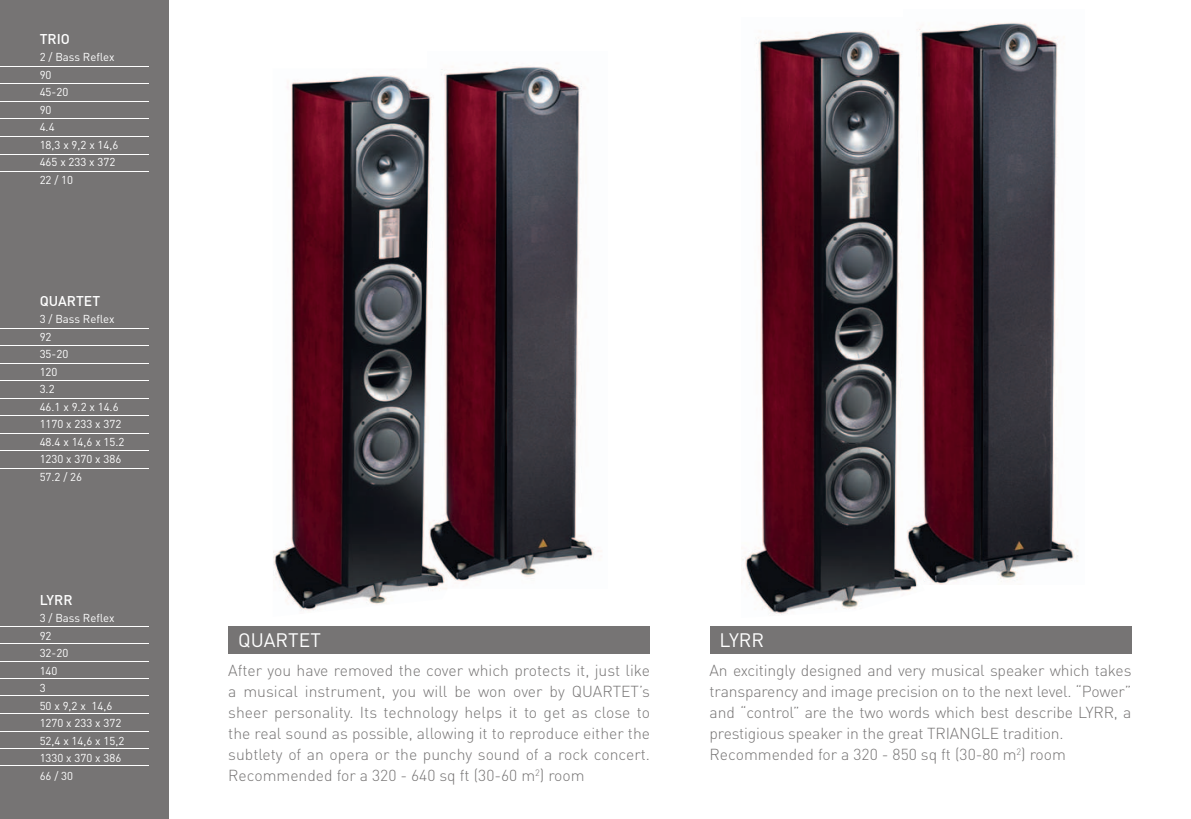
<style>
.page{position:relative;width:1191px;height:819px;background:#fff}
.page>*{position:absolute;margin:0;border:0;box-sizing:border-box;transform-origin:0 0}
.t1{font:19.25px "DIN";color:#fff}
.t2{font:300 15.75px/21px "DIN";letter-spacing:-.01em;color:#767474;text-align:justify}
.t3{font:500 14px "DIN";color:#fff}
.t4{font:11.38px/17.5px "DIN";color:#fff}
</style>
<div class="page">
<div style="left:228px;top:625px;width:422px;height:28px;background:#767474"></div>
<div style="left:709px;top:625px;width:422px;height:28px;background:#767474"></div>
<img style="left:452px;top:66px;width:147px;height:516px">
<img style="left:273px;top:69px;width:179px;height:542px">
<div style="left:0;top:0;width:169px;height:819px;background:#767474"></div>
<img style="left:924px;top:22px;width:154px;height:562px">
<img style="left:741px;top:29px;width:183px;height:586px">
<hr style="left:0;top:66px;width:149px;height:1px;background:#fff">
<hr style="left:0;top:83px;width:149px;height:1px;background:#fff">
<hr style="left:0;top:101px;width:149px;height:1px;background:#fff">
<hr style="left:0;top:118px;width:149px;height:1px;background:#fff">
<hr style="left:0;top:136px;width:149px;height:1px;background:#fff">
<hr style="left:0;top:154px;width:149px;height:1px;background:#fff">
<hr style="left:0;top:171px;width:149px;height:1px;background:#fff">
<hr style="left:0;top:328px;width:149px;height:1px;background:#fff">
<hr style="left:0;top:345px;width:149px;height:1px;background:#fff">
<hr style="left:0;top:363px;width:149px;height:1px;background:#fff">
<hr style="left:0;top:380px;width:149px;height:1px;background:#fff">
<hr style="left:0;top:398px;width:149px;height:1px;background:#fff">
<hr style="left:0;top:415px;width:149px;height:1px;background:#fff">
<hr style="left:0;top:433px;width:149px;height:1px;background:#fff">
<hr style="left:0;top:450px;width:149px;height:1px;background:#fff">
<hr style="left:0;top:468px;width:149px;height:1px;background:#fff">
<hr style="left:0;top:625px;width:149px;height:1px;background:#fff">
<hr style="left:0;top:643px;width:149px;height:1px;background:#fff">
<hr style="left:0;top:660px;width:149px;height:1px;background:#fff">
<hr style="left:0;top:678px;width:149px;height:1px;background:#fff">
<hr style="left:0;top:695px;width:149px;height:1px;background:#fff">
<hr style="left:0;top:713px;width:149px;height:1px;background:#fff">
<hr style="left:0;top:730px;width:149px;height:1px;background:#fff">
<hr style="left:0;top:748px;width:149px;height:1px;background:#fff">
<hr style="left:0;top:765px;width:149px;height:1px;background:#fff">
<p class="t3" style="left:40px;top:30px;width:32px">TRIO</p>
<p class="t4" style="left:40px;top:48px;width:80px">2 / Bass Reflex<br>90<br>45-20<br>90<br>4.4<br>18,3 x 9,2 x 14,6<br>465 x 233 x 372<br>22 / 10</p>
<p class="t3" style="left:40px;top:291px;width:62px">QUARTET</p>
<p class="t4" style="left:40px;top:310px;width:86px">3 / Bass Reflex<br>92<br>35-20<br>120<br>3.2<br>46.1 x 9.2 x 14.6<br>1170 x 233 x 372<br>48.4 x 14,6 x 15.2<br>1230 x 370 x 386<br>57.2 / 26</p>
<p class="t3" style="left:40px;top:590px;width:34px">LYRR</p>
<p class="t4" style="left:40px;top:609px;width:86px">3 / Bass Reflex<br>92<br>32-20<br>140<br>3<br>50 x 9,2 x 14,6<br>1270 x 233 x 372<br>52,4 x 14,6 x 15,2<br>1330 x 370 x 386<br>66 / 30</p>
<p class="t1" style="left:238px;top:628px;width:84px">QUARTET</p>
<p class="t1" style="left:719px;top:628px;width:46px">LYRR</p>
<p class="t2" style="left:228px;top:659px;width:423px">After you have removed the cover which protects it, just like a musical instrument, you will be won over by QUARTET’s sheer personality. Its technology helps it to get as close to the real sound as possible, allowing it to reproduce either the subtlety of an opera or the punchy sound of a rock concert.<br>Recommended for a 320 - 640 sq ft (30-60 m<sup>2</sup>) room</p>
<p class="t2" style="left:709px;top:659px;width:423px;text-align:left">An excitingly designed and very musical speaker which takes transparency and image precision on to the next level. “Power” and “control” are the two words which best describe LYRR, a prestigious speaker in the great TRIANGLE tradition.<br>Recommended for a 320 - 850 sq ft (30-80 m<sup>2</sup>) room</p>
</div>
